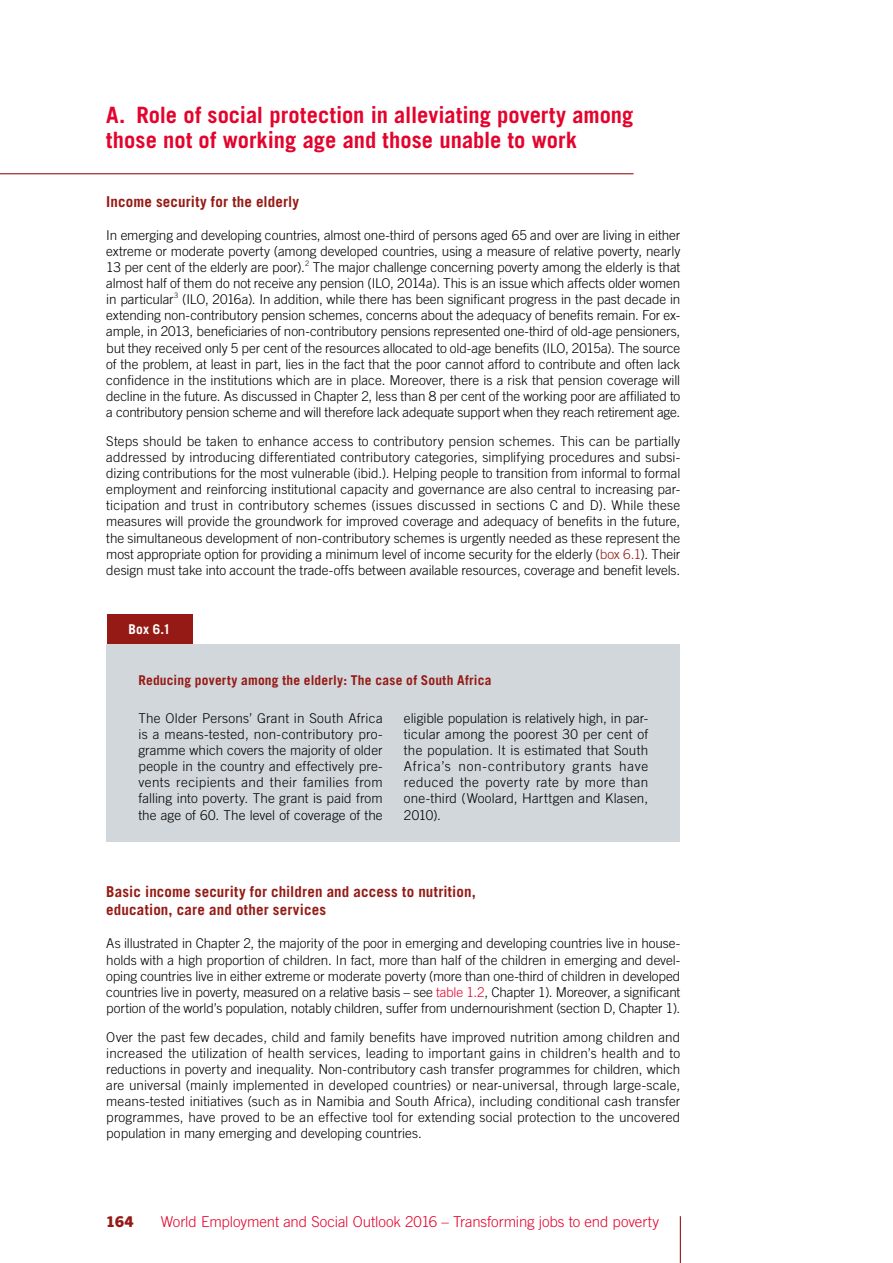
<style>
.page{position:relative;width:893px;height:1263px;background:#fff}
.page>*{position:absolute;margin:0;border:0;box-sizing:border-box;transform-origin:0 0}
.t1{font:700 22.5px/25.2px "Trade Gothic LT Com";color:#e4032c}
.t2{font:700 15px/18px "Trade Gothic LT Com";letter-spacing:.01em;color:#951a15}
.t3{font:300 15px "Trade Gothic LT Com";letter-spacing:-.005em;color:#e4032c}
.t4{font:800 15px "Trade Gothic Next SR Pro";color:#951a15}
.t5{font:300 13.5px/16px "Trade Gothic LT Com";letter-spacing:-.005em;color:#000;text-align:justify}
.t6{font:700 13.5px "Trade Gothic LT Com";letter-spacing:.015em;color:#951a15}
.t7{font:700 13.5px "Trade Gothic LT Com";color:#fff}
.t8{font:300 7.35px "Trade Gothic LT Com";color:#000}
.s1{color:#951a15}
.s2{color:#e4032c}
</style>
<div class="page">
<hr style="left:680px;top:1216px;width:1px;height:47px;background:#951a15">
<hr style="left:0;top:173px;width:634px;height:1px;background:#951a15">
<div style="left:107px;top:644px;width:573px;height:198px;background:#d2d7db"></div>
<div style="left:107px;top:614px;width:85px;height:30px;background:#951a15"></div>
<h1 class="t1" style="left:106px;top:102px;width:529px">A. Role of social protection in alleviating poverty among those not of working age and those unable to work</h1>
<p class="t2" style="left:106px;top:192px;width:194px">Income security for the elderly</p>
<p class="t5" style="left:106px;top:227px;width:576px">In emerging and developing countries, almost one-third of persons aged 65 and over are living in either extreme or moderate poverty (among developed countries, using a measure of relative poverty, nearly 13 per cent of the elderly are poor).</p>
<p class="t8" style="left:305px;top:259px;width:6px">2</p>
<p class="t5" style="left:106px;top:259px;width:576px;text-indent:207px">The major challenge concerning poverty among the elderly is that almost half of them do not receive any pension (ILO, 2014a). This is an issue which affects older women in particular</p>
<p class="t8" style="left:174px;top:291px;width:6px">3</p>
<p class="t5" style="left:106px;top:291px;width:576px;text-indent:76px">(ILO, 2016a). In addition, while there has been significant progress in the past decade in extending non-contributory pension schemes, concerns about the adequacy of benefits remain. For ex&shy;ample, in 2013, beneficiaries of non-contributory pensions represented one-third of old-age pensioners, but they received only 5 per cent of the resources allocated to old-age benefits (ILO, 2015a). The source of the problem, at least in part, lies in the fact that the poor cannot afford to contribute and often lack confidence in the institutions which are in place. Moreover, there is a risk that pension coverage will decline in the future. As discussed in Chapter 2, less than 8 per cent of the working poor are affiliated to a contributory pension scheme and will therefore lack adequate support when they reach retirement age.</p>
<p class="t5" style="left:106px;top:433px;width:576px">Steps should be taken to enhance access to contributory pension schemes. This can be partially addressed by introducing differentiated contributory categories, simplifying procedures and subsi&shy;dizing contributions for the most vulnerable (ibid.). Helping people to transition from informal to formal employment and reinforcing institutional capacity and governance are also central to increasing par&shy;ticipation and trust in contributory schemes (issues discussed in sections C and D). While these measures will provide the groundwork for improved coverage and adequacy of benefits in the future, the simultaneous development of non-contributory schemes is urgently needed as these represent the most appropriate option for providing a minimum level of income security for the elderly (<span class="s1">box 6.1</span>). Their design must take into account the trade-offs between available resources, coverage and benefit levels.</p>
<p class="t7" style="left:129px;top:621px;width:44px">Box 6.1</p>
<p class="t6" style="left:138px;top:672px;width:354px">Reducing poverty among the elderly: The case of South Africa</p>
<p class="t5" style="left:138px;top:710px;width:246px">The Older Persons’ Grant in South Africa is a means-tested, non-contributory pro&shy;gramme which covers the majority of older people in the country and effectively pre&shy;vents recipients and their families from falling into poverty. The grant is paid from the age of 60. The level of coverage of the</p>
<p class="t5" style="left:404px;top:710px;width:246px">eligible population is relatively high, in par&shy;ticular among the poorest 30 per cent of the population. It is estimated that South Africa’s non-contributory grants have reduced the poverty rate by more than one-third (Woolard, Harttgen and Klasen, 2010).</p>
<p class="t2" style="left:106px;top:883px;width:371px">Basic income security for children and access to nutrition, education, care and other services</p>
<p class="t5" style="left:106px;top:935px;width:576px">As illustrated in Chapter 2, the majority of the poor in emerging and developing countries live in house&shy;holds with a high proportion of children. In fact, more than half of the children in emerging and devel&shy;oping countries live in either extreme or moderate poverty (more than one-third of children in developed countries live in poverty, measured on a relative basis – see <span class="s2">table 1.2</span>, Chapter 1). Moreover, a significant portion of the world’s population, notably children, suffer from undernourishment (section D, Chapter 1).</p>
<p class="t5" style="left:106px;top:1029px;width:576px">Over the past few decades, child and family benefits have improved nutrition among children and increased the utilization of health services, leading to important gains in children’s health and to reductions in poverty and inequality. Non-contributory cash transfer programmes for children, which are universal (mainly implemented in developed countries) or near-universal, through large-scale, means-tested initiatives (such as in Namibia and South Africa), including conditional cash transfer programmes, have proved to be an effective tool for extending social protection to the uncovered population in many emerging and developing countries.</p>
<p class="t4" style="left:106px;top:1211px;width:29px">164</p>
<p class="t3" style="left:161px;top:1213px;width:500px">World Employment and Social Outlook 2016 – Transforming jobs to end poverty</p>
</div>
